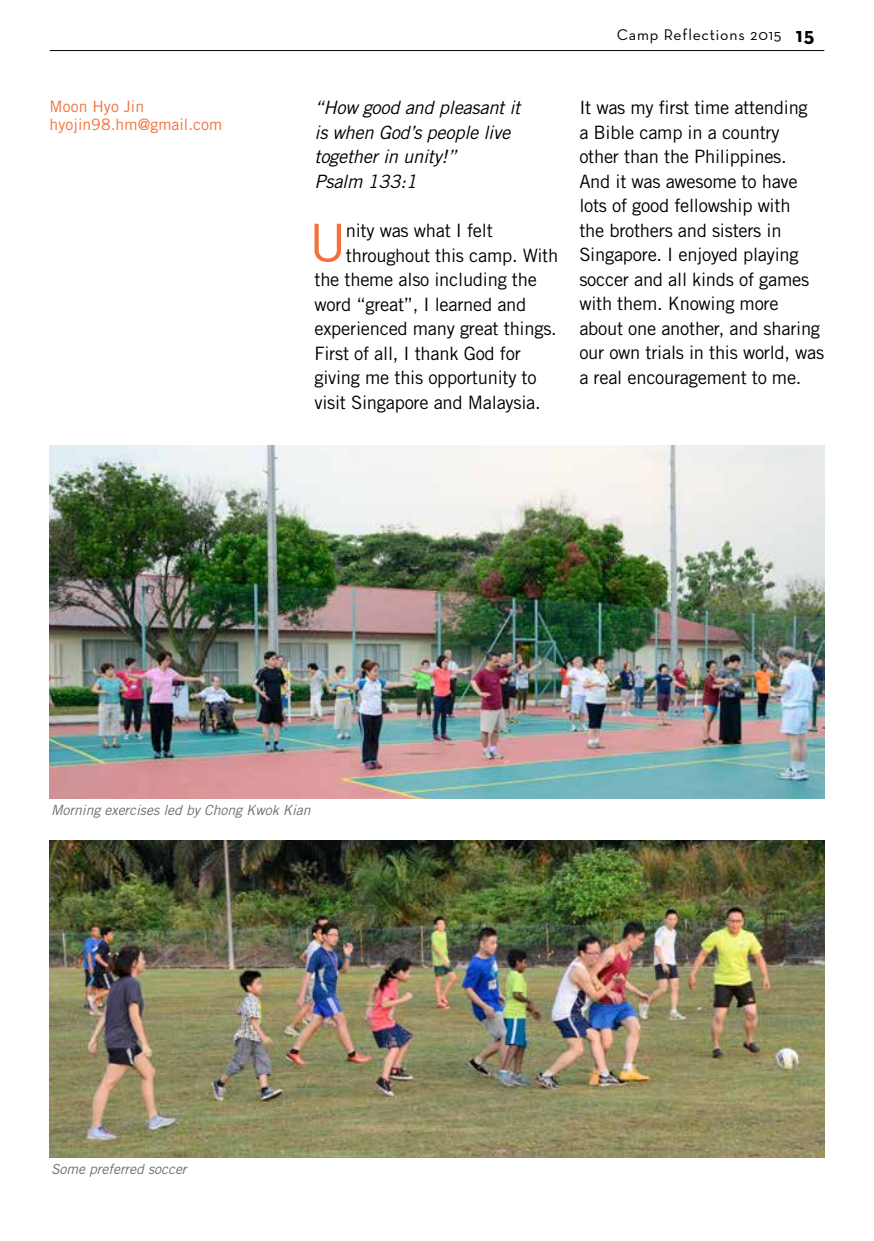
<style>
.page{position:relative;width:874px;height:1241px;background:#fff}
.page>*{position:absolute;margin:0;border:0;box-sizing:border-box;transform-origin:0 0}
.t1{font:52.32px "Trade Gothic";color:#f3703a}
.t2{font:700 21px "Neutra Text";color:#000}
.t3{font:18.38px/24.5px "Trade Gothic";letter-spacing:-.015em;color:#000}
.t4{font:italic 18.38px/24.5px "Trade Gothic";letter-spacing:-.015em;color:#000}
.t5{font:15.75px/17.5px "Trade Gothic";letter-spacing:.005em;color:#f3703a}
.t6{font:15.75px "Neutra Text";letter-spacing:.05em;color:#000}
.t7{font:italic 14px "Trade Gothic";letter-spacing:-.005em;color:#6d6e71}
</style>
<div class="page">
<img style="left:50px;top:445px;width:773px;height:353px">
<img style="left:50px;top:840px;width:773px;height:317px">
<hr style="left:50px;top:50px;width:773px;height:1px;background:#000">
<p class="t5" style="left:50px;top:98px;width:174px">Moon Hyo Jin hyojin98.hm@gmail.com</p>
<p class="t4" style="left:314px;top:95px;width:207px">“How good and pleasant it is when God’s people live together in unity!”<br>Psalm 133:1</p>
<h1 class="t1" style="left:309px;top:211px;width:39px">U</h1>
<p class="t3" style="left:346px;top:218px;width:148px">nity was what I felt</p>
<p class="t3" style="left:346px;top:242px;width:214px">throughout this camp. With</p>
<p class="t3" style="left:314px;top:267px;width:224px">the theme also including the</p>
<p class="t3" style="left:314px;top:291px;width:213px">word “great”, I learned and</p>
<p class="t3" style="left:314px;top:316px;width:244px">experienced many great things.</p>
<p class="t3" style="left:314px;top:340px;width:208px">First of all, I thank God for</p>
<p class="t3" style="left:314px;top:365px;width:223px">giving me this opportunity to</p>
<p class="t3" style="left:314px;top:389px;width:228px">visit Singapore and Malaysia.</p>
<p class="t6" style="left:616px;top:25px;width:166px">Camp Reflections 2015</p>
<p class="t2" style="left:795px;top:22px;width:20px">15</p>
<p class="t3" style="left:579px;top:95px;width:246px">It was my first time attending<br>a Bible camp in a country<br>other than the Philippines.<br>And it was awesome to have lots of good fellowship with<br>the brothers and sisters in<br>Singapore. I enjoyed playing soccer and all kinds of games with them. Knowing more about one another, and sharing our own trials in this world, was a real encouragement to me.</p>
<p class="t7" style="left:51px;top:801px;width:261px">Morning exercises led by Chong Kwok Kian</p>
<p class="t7" style="left:51px;top:1160px;width:137px">Some preferred soccer</p>
</div>
